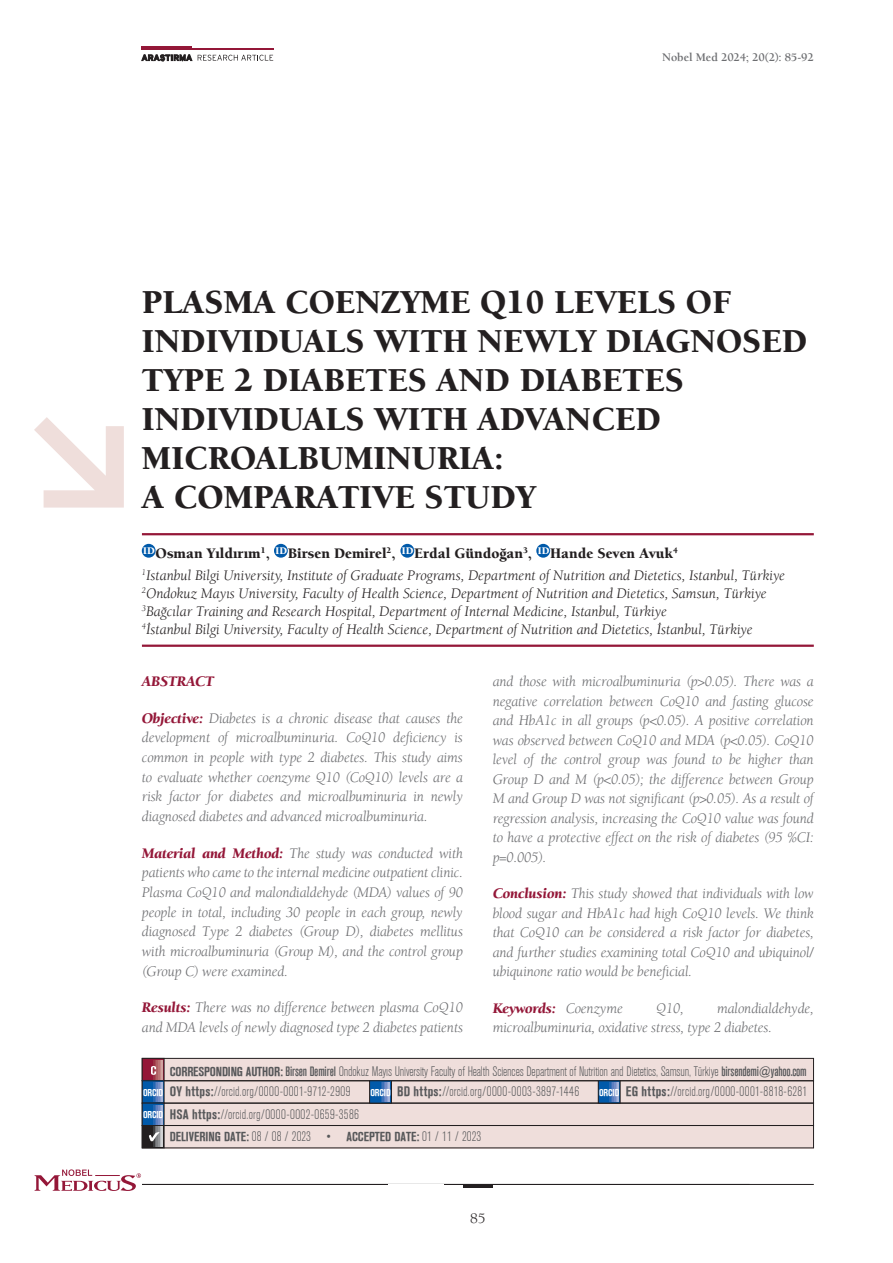
<style>
.page{position:relative;width:893px;height:1263px;background:#fff}
.page>*{position:absolute;margin:0;border:0;box-sizing:border-box;transform-origin:0 0}
.t1{font:34.5px/39px "Berkeley Black Tr";color:#231f20}
.t2{font:15px/19.5px "Berkeley Book Italic Tr";letter-spacing:-.01em;color:#6c6d70;text-align:justify}
.t3{font:15px/18px "Berkeley Book Italic Tr";color:#231f20}
.t4{font:15px "Berkeley Black Tr";color:#231f20}
.t5{font:15px "Berkeley Black Italic Tr";letter-spacing:-.01em;color:#941738}
.t6{font:15px "Berkeley Book Tr";color:#231f20}
.t7{font:13.5px "Akzidenz Grotesk BE Light Cn";letter-spacing:-.01em;color:#57585a}
.t8{font:13.5px/22.4px "Akzidenz Grotesk BE Light Cn";letter-spacing:.025em;color:#57585a}
.t9{font:13.5px "Akzidenz Grotesk BE Light Cn";letter-spacing:.03em;color:#57585a}
.t10{font:13.5px "Akzidenz Grotesk BE Light Cn";letter-spacing:.02em;color:#57585a}
.t11{font:12.75px "Akzidenz Grotesk BE Bold Cn";color:#57585a}
.t12{font:12px "Berkeley Bold Tr";letter-spacing:-.01em;color:#6c6d70}
.t13{font:10.5px "Berkeley Black Tr";color:#fff}
.t14{font:8.7px "Berkeley Black Tr";color:#231f20}
.s1{font-family:"Berkeley Black Italic Tr";color:#941738}
.s2{font-family:"Berkeley Book Italic Tr";color:#6c6d70}
.s3{font-family:"Akzidenz Grotesk BE Bold Cn";font-size:12.75px}
.s4{font-family:"Akzidenz Grotesk Md Cn"}
.s5{font-family:"Akzidenz Grotesk BE Bold Cn";font-size:9.75px;color:#fff}
.s6{font-family:"Akzidenz Grotesk BE Bold Cn"}
.s7{font-family:"Akzidenz Grotesk BE Light Cn";font-size:13.5px}
</style>
<div class="page">
<hr style="left:142px;top:1184px;width:672px;height:1px;background:#231f20">
<hr style="left:463px;top:1184px;width:30px;height:4px;background:#231f20">
<svg style="left:34px;top:1169px;width:107px;height:22px"></svg>
<svg style="left:34px;top:417px;width:90px;height:91px"></svg>
<hr style="left:142px;top:46px;width:50px;height:4px;background:#941738">
<hr style="left:142px;top:48px;width:131px;height:2px;background:#941738">
<svg style="left:198px;top:55px;width:75px;height:6px"></svg>
<svg style="left:142px;top:55px;width:50px;height:7px"></svg>
<hr style="left:142px;top:645px;width:672px;height:2px;background:#941738">
<hr style="left:142px;top:533px;width:672px;height:2px;background:#941738">
<div style="left:142px;top:544px;width:14px;height:14px;background:#015aaa;border-radius:50%"></div>
<div style="left:536px;top:544px;width:14px;height:14px;background:#015aaa;border-radius:50%"></div>
<div style="left:274px;top:544px;width:14px;height:14px;background:#015aaa;border-radius:50%"></div>
<div style="left:400px;top:544px;width:14px;height:14px;background:#015aaa;border-radius:50%"></div>
<div style="left:164px;top:1058px;width:650px;height:90px;background:#efdedb"></div>
<div style="left:142px;top:1058px;width:672px;height:23px;border:1px solid #231f20"></div>
<div style="left:142px;top:1058px;width:22px;height:22px;background:#941738"></div>
<div style="left:142px;top:1058px;width:22px;height:23px;border:1px solid #231f20"></div>
<div style="left:142px;top:1126px;width:22px;height:22px;background:#231f20"></div>
<div style="left:142px;top:1125px;width:22px;height:23px;border:1px solid #231f20"></div>
<div style="left:142px;top:1080px;width:672px;height:23px;border:1px solid #231f20"></div>
<div style="left:142px;top:1103px;width:672px;height:23px;border:1px solid #231f20"></div>
<div style="left:142px;top:1081px;width:22px;height:22px;background:#015aaa"></div>
<div style="left:142px;top:1080px;width:22px;height:23px;border:1px solid #231f20"></div>
<div style="left:142px;top:1103px;width:22px;height:22px;background:#015aaa"></div>
<div style="left:142px;top:1103px;width:22px;height:23px;border:1px solid #231f20"></div>
<svg style="left:149px;top:1060px;width:13px;height:87px"></svg>
<div style="left:370px;top:1081px;width:21px;height:22px;background:#015aaa"></div>
<div style="left:369px;top:1080px;width:23px;height:23px;border:1px solid #231f20"></div>
<hr style="left:379px;top:1082px;width:2px;height:20px;background:#015aaa">
<svg style="left:381px;top:1082px;width:9px;height:20px"></svg>
<div style="left:598px;top:1081px;width:22px;height:22px;background:#015aaa"></div>
<div style="left:598px;top:1080px;width:22px;height:23px;border:1px solid #231f20"></div>
<svg style="left:608px;top:1082px;width:10px;height:20px"></svg>
<p class="t12" style="left:662px;top:50px;width:153px">Nobel Med 2024; 20(2): 85-92</p>
<h1 class="t1" style="left:142px;top:282px;width:667px">PLASMA COENZYME Q10 LEVELS OF<br>INDIVIDUALS WITH NEWLY DIAGNOSED<br>TYPE 2 DIABETES AND DIABETES<br>INDIVIDUALS WITH ADVANCED<br>MICROALBUMINURIA:<br>A COMPARATIVE STUDY</h1>
<p class="t4" style="left:143px;top:544px;width:128px"><sup>ID</sup>Osman Yıldırım<sup>1</sup>,</p>
<p class="t4" style="left:288px;top:544px;width:387px">Birsen Demirel<sup>2</sup>, <sup>ID</sup>Erdal Gündoğan<sup>3</sup>, <sup>ID</sup>Hande Seven Avuk</p>
<p class="t13" style="left:275px;top:544px;width:13px">ID</p>
<p class="t14" style="left:673px;top:545px;width:6px">4</p>
<p class="t3" style="left:142px;top:566px;width:645px"><sup>1</sup>Istanbul Bilgi University, Institute of Graduate Programs, Department of Nutrition and Dietetics, Istanbul, Türkiye <sup>2</sup>Ondokuz Mayıs University, Faculty of Health Science, Department of Nutrition and Dietetics, Samsun, Türkiye <sup>3</sup>Bağcılar Training and Research Hospital, Department of Internal Medicine, Istanbul, Türkiye<br><sup>4</sup>İstanbul Bilgi University, Faculty of Health Science, Department of Nutrition and Dietetics, İstanbul, Türkiye</p>
<p class="t5" style="left:142px;top:672px;width:74px">ABSTRACT</p>
<p class="t2" style="left:142px;top:708px;width:323px"><span class="s1">Objective:</span> Diabetes is a chronic disease that causes the development of microalbuminuria. CoQ10 deficiency is common in people with type 2 diabetes. This study aims to evaluate whether coenzyme Q10 (CoQ10) levels are a risk factor for diabetes and microalbuminuria in newly diagnosed diabetes and advanced microalbuminuria.</p>
<p class="t2" style="left:142px;top:843px;width:323px"><span class="s1">Material and Method:</span> The study was conducted with patients who came to the internal medicine outpatient clinic.<br>Plasma CoQ10 and malondialdehyde (MDA) values of 90 people in total, including 30 people in each group, newly diagnosed Type 2 diabetes (Group D), diabetes mellitus with microalbuminuria (Group M), and the control group (Group C) were examined.</p>
<p class="t2" style="left:142px;top:997px;width:323px"><span class="s1">Results:</span> There was no difference between plasma CoQ10 and MDA levels of newly diagnosed type 2 diabetes patients</p>
<p class="t2" style="left:493px;top:671px;width:323px">and those with microalbuminuria (p&gt;0.05). There was a negative correlation between CoQ10 and fasting glucose and HbA1c in all groups (p&lt;0.05). A positive correlation was observed between CoQ10 and MDA (p&lt;0.05). CoQ10 level of the control group was found to be higher than Group D and M (p&lt;0.05); the difference between Group M and Group D was not significant (p&gt;0.05). As a result of regression analysis, increasing the CoQ10 value was found to have a protective effect on the risk of diabetes (95 %CI: p=0.005).</p>
<p class="t2" style="left:493px;top:883px;width:323px"><span class="s1">Conclusion:</span> This study showed that individuals with low blood sugar and HbA1c had high CoQ10 levels. We think that CoQ10 can be considered a risk factor for diabetes, and further studies examining total CoQ10 and ubiquinol/ ubiquinone ratio would be beneficial.</p>
<p class="t5" style="left:493px;top:999px;width:132px">Keywords: <span class="s2">Coenzyme</span></p>
<p class="t2" style="left:656px;top:998px;width:29px">Q10,</p>
<p class="t2" style="left:493px;top:998px;width:323px;text-indent:224px">malondialdehyde, microalbuminuria, oxidative stress, type 2 diabetes.</p>
<p class="t7" style="left:170px;top:1063px;width:638px"><span class="s3">CORRESPONDING AUTHOR:</span> <span class="s4">Birsen Demirel</span> Ondokuz Mayıs University Faculty of Health Sciences Department of Nutrition and Dietetics, Samsun, Türkiye <span class="s4">birsendemi@yahoo.com</span></p>
<p class="t8" style="left:143px;top:1081px;width:217px"><span class="s5">ORCID</span> <span class="s6">OY https:</span>//orcid.org/0000-0001-9712-2909<br><span class="s5">ORCID</span> <span class="s6">HSA https:</span>//orcid.org/0000-0002-0659-3586</p>
<p class="t9" style="left:370px;top:1084px;width:210px"><span class="s5">ORCID</span> <span class="s6">BD https:</span>//orcid.org/0000-0003-3897-1446</p>
<p class="t10" style="left:599px;top:1084px;width:210px"><span class="s5">ORCID</span> <span class="s6">EG https:</span>//orcid.org/0000-0001-8818-6281</p>
<p class="t11" style="left:170px;top:1129px;width:313px">DELIVERING DATE: <span class="s7">08 / 08 / 2023 •</span> ACCEPTED DATE: <span class="s7">01 / 11 / 2023</span></p>
<p class="t6" style="left:470px;top:1209px;width:17px">85</p>
</div>
